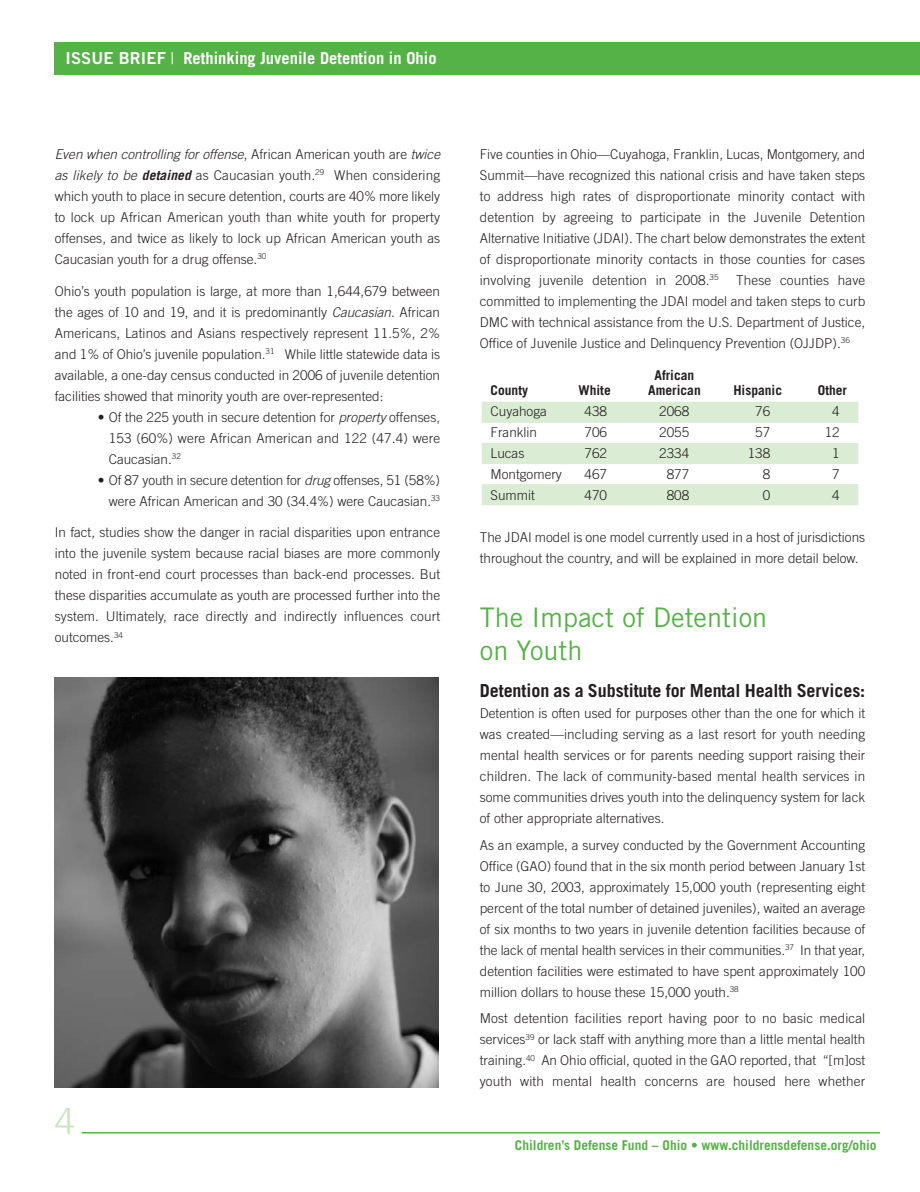
<style>
.page{position:relative;width:920px;height:1192px;background:#fff}
.page>*{position:absolute;margin:0;border:0;box-sizing:border-box;transform-origin:0 0}
.t1{font:300 36px "Trade Gothic LT Std";color:#c9e3c0}
.t2{font:27px/33px "Trade Gothic LT Std";color:#55b246}
.t3{font:700 18px "Trade Gothic LT Std";letter-spacing:-.005em;color:#231f20}
.t4{font:700 16.5px "Trade Gothic LT Std";color:#fff}
.t5{font:300 13.5px/21px "Trade Gothic LT Std";color:#231f20;text-align:justify}
.t6{font:700 13.5px "Trade Gothic LT Std";color:#55b246}
.t7{font:700 13.5px "Trade Gothic LT Std";color:#231f20}
.s1{font-family:"Trade Gothic LT Std Bd 2";font-weight:400}
.s2{font-weight:400}
.s3{font-style:italic}
.s4{font-weight:700;font-style:italic}
</style>
<div class="page">
<div style="left:481px;top:402px;width:377px;height:21px;background:#daecd3"></div>
<div style="left:481px;top:443px;width:377px;height:21px;background:#daecd3"></div>
<div style="left:481px;top:484px;width:377px;height:21px;background:#daecd3"></div>
<div style="left:55px;top:43px;width:864px;height:32px;background:#55b246"></div>
<hr style="left:82px;top:1132px;width:797px;height:1px;background:#55b246">
<img style="left:55px;top:677px;width:383px;height:410px">
<p class="t4" style="left:66px;top:52px;width:372px"><span class="s1">ISSUE BRIEF</span> <span class="s2">|</span> Rethinking Juvenile Detention in Ohio</p>
<p class="t5" style="left:55px;top:145px;width:387px"><span class="s3">Even when controlling for offense</span>, African American youth are <span class="s3">twice as likely to be</span> <span class="s4">detained</span> as Caucasian youth.<sup>29</sup> When considering which youth to place in secure detention, courts are 40% more likely to lock up African American youth than white youth for property offenses, and twice as likely to lock up African American youth as Caucasian youth for a drug offense.<sup>30</sup></p>
<p class="t5" style="left:55px;top:281px;width:387px">Ohio’s youth population is large, at more than 1,644,679 between the ages of 10 and 19, and it is predominantly <span class="s3">Caucasian</span>. African Americans, Latinos and Asians respectively represent 11.5%, 2% and 1% of Ohio’s juvenile population.<sup>31</sup> While little statewide data is available, a one-day census conducted in 2006 of juvenile detention facilities showed that minority youth are over-represented:</p>
<p class="t5" style="left:109px;top:407px;width:333px;text-indent:-11px">• Of the 225 youth in secure detention for <span class="s3">property</span> offenses, 153 (60%) were African American and 122 (47.4) were Caucasian.<sup>32</sup></p>
<p class="t5" style="left:98px;top:470px;width:343px;text-align:right">• Of 87 youth in secure detention for <span class="s3">drug</span> offenses, 51 (58%) were African American and 30 (34.4%) were Caucasian.<sup>33</sup></p>
<p class="t5" style="left:55px;top:523px;width:387px">In fact, studies show the danger in racial disparities upon entrance into the juvenile system because racial biases are more commonly noted in front-end court processes than back-end processes. But these disparities accumulate as youth are processed further into the system. Ultimately, race directly and indirectly influences court outcomes.<sup>34</sup></p>
<h1 class="t1" style="left:55px;top:1108px;width:22px">4</h1>
<p class="t5" style="left:480px;top:145px;width:387px">Five counties in Ohio—Cuyahoga, Franklin, Lucas, Montgomery, and Summit—have recognized this national crisis and have taken steps to address high rates of disproportionate minority contact with detention by agreeing to participate in the Juvenile Detention Alternative Initiative (JDAI). The chart below demonstrates the extent of disproportionate minority contacts in those counties for cases involving juvenile detention in 2008.<sup>35</sup></p>
<p class="t5" style="left:480px;top:271px;width:387px;text-indent:256px">These counties have committed to implementing the JDAI model and taken steps to curb DMC with technical assistance from the U.S. Department of Justice, Office of Juvenile Justice and Delinquency Prevention (OJJDP).<sup>36</sup></p>
<p class="t7" style="left:654px;top:370px;width:41px">African</p>
<p class="t7" style="left:490px;top:385px;width:39px">County</p>
<p class="t7" style="left:578px;top:385px;width:34px">White</p>
<p class="t7" style="left:648px;top:385px;width:54px">American</p>
<p class="t7" style="left:733px;top:385px;width:50px">Hispanic</p>
<p class="t7" style="left:817px;top:385px;width:31px">Other</p>
<p class="t5" style="left:490px;top:401px;width:58px">Cuyahoga</p>
<p class="t5" style="left:584px;top:401px;width:24px">438</p>
<p class="t5" style="left:659px;top:401px;width:32px">2068</p>
<p class="t5" style="left:755px;top:401px;width:17px">76</p>
<p class="t5" style="left:832px;top:401px;width:9px">4</p>
<p class="t5" style="left:490px;top:422px;width:48px">Franklin</p>
<p class="t5" style="left:584px;top:422px;width:24px">706</p>
<p class="t5" style="left:659px;top:422px;width:32px">2055</p>
<p class="t5" style="left:755px;top:422px;width:17px">57</p>
<p class="t5" style="left:824px;top:422px;width:17px">12</p>
<p class="t5" style="left:490px;top:443px;width:35px">Lucas</p>
<p class="t5" style="left:584px;top:443px;width:24px">762</p>
<p class="t5" style="left:659px;top:443px;width:32px">2334</p>
<p class="t5" style="left:747px;top:443px;width:24px">138</p>
<p class="t5" style="left:832px;top:443px;width:9px">1</p>
<p class="t5" style="left:490px;top:464px;width:73px">Montgomery</p>
<p class="t5" style="left:584px;top:464px;width:24px">467</p>
<p class="t5" style="left:666px;top:464px;width:24px">877</p>
<p class="t5" style="left:762px;top:464px;width:9px">8</p>
<p class="t5" style="left:832px;top:464px;width:9px">7</p>
<p class="t5" style="left:490px;top:485px;width:46px">Summit</p>
<p class="t5" style="left:584px;top:485px;width:24px">470</p>
<p class="t5" style="left:666px;top:485px;width:24px">808</p>
<p class="t5" style="left:762px;top:485px;width:9px">0</p>
<p class="t5" style="left:832px;top:485px;width:9px">4</p>
<p class="t5" style="left:480px;top:527px;width:387px">The JDAI model is one model currently used in a host of jurisdictions throughout the country, and will be explained in more detail below.</p>
<h2 class="t2" style="left:480px;top:604px;width:289px">The Impact of Detention on Youth</h2>
<h3 class="t3" style="left:480px;top:684px;width:387px">Detention as a Substitute for Mental Health Services:</h3>
<p class="t5" style="left:480px;top:704px;width:387px">Detention is often used for purposes other than the one for which it was created—including serving as a last resort for youth needing mental health services or for parents needing support raising their children. The lack of community-based mental health services in some communities drives youth into the delinquency system for lack of other appropriate alternatives.</p>
<p class="t5" style="left:480px;top:835px;width:387px">As an example, a survey conducted by the Government Accounting Office (GAO) found that in the six month period between January 1st to June 30, 2003, approximately 15,000 youth (representing eight percent of the total number of detained juveniles), waited an average of six months to two years in juvenile detention facilities because of the lack of mental health services in their communities.<sup>37</sup> In that year, detention facilities were estimated to have spent approximately 100 million dollars to house these 15,000 youth.<sup>38</sup></p>
<p class="t5" style="left:480px;top:1009px;width:387px">Most detention facilities report having poor to no basic medical services<sup>39</sup> or lack staff with anything more than a little mental health training.<sup>40</sup> An Ohio official, quoted in the GAO reported, that “[m]ost youth with mental health concerns are housed here whether</p>
<p class="t6" style="left:515px;top:1140px;width:363px">Children’s Defense Fund – Ohio • www.childrensdefense.org/ohio</p>
</div>
